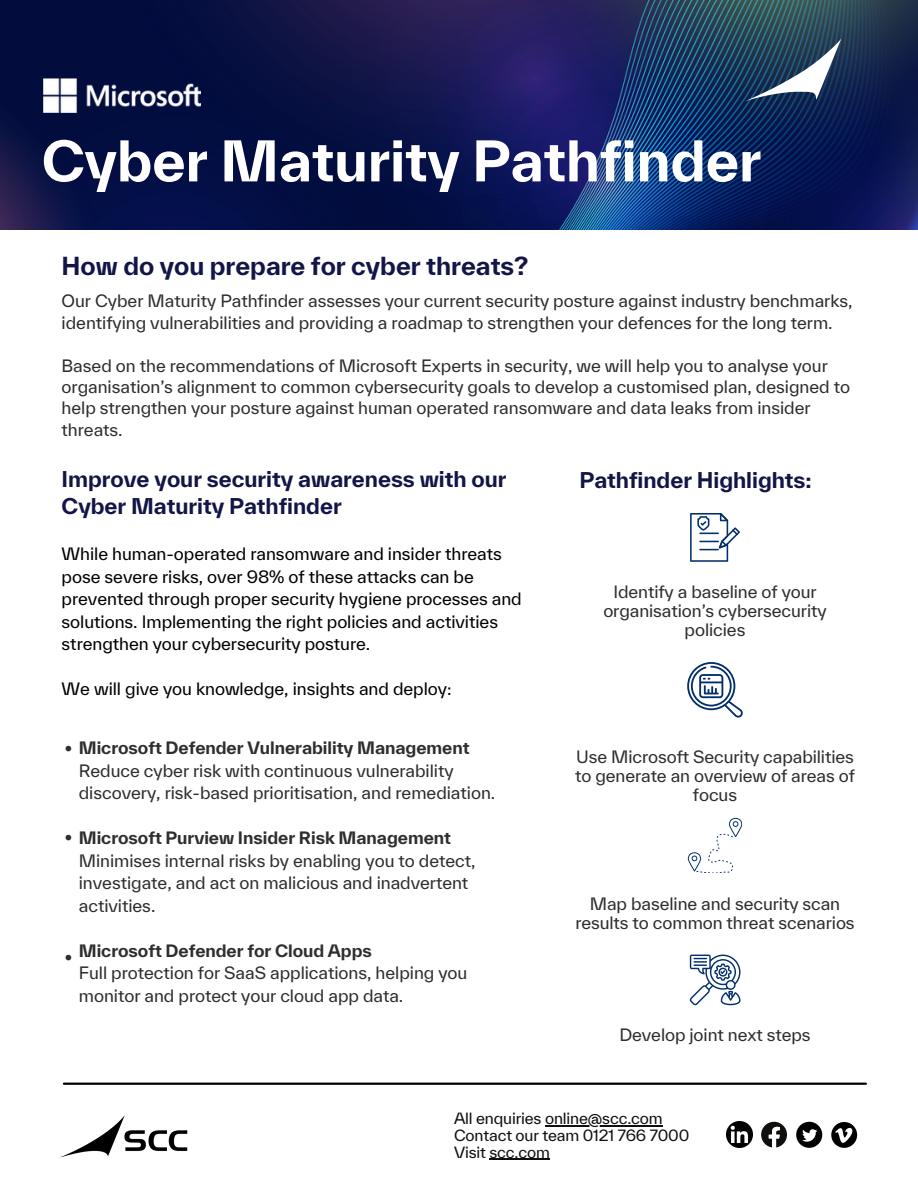
<style>
.page{position:relative;width:918px;height:1188px;background:#fff}
.page>*{position:absolute;margin:0;border:0;box-sizing:border-box;transform-origin:0 0}
.t1{font:700 54px "TWK Everett";letter-spacing:-.005em;color:#fff}
.t2{font:700 24px "TWK Everett";color:#131547}
.t3{font:22.5px "TWK Everett";color:#2e2e2e}
.t4{font:700 21px/27px "TWK Everett";color:#131547}
.t5{font:16.5px/19.2px "TWK Everett";letter-spacing:-.005em;color:#2e2e2e}
.t6{font:16.5px/22.5px "TWK Everett";letter-spacing:-.005em;color:#000}
.t7{font:700 16.5px "TWK Everett";letter-spacing:-.005em;color:#2e2e2e}
.t8{font:15px/16.8px "TWK Everett";letter-spacing:-.01em;color:#0f0f0f}
</style>
<div class="page">
<img style="left:0;top:0;width:918px;height:230px">
<img style="left:60px;top:1115px;width:128px;height:43px">
<hr style="left:64px;top:1083px;width:802px;height:2px;background:#000">
<svg style="left:761px;top:1122px;width:26px;height:26px"></svg>
<svg style="left:796px;top:1122px;width:26px;height:26px"></svg>
<svg style="left:831px;top:1122px;width:26px;height:26px"></svg>
<img style="left:727px;top:1122px;width:25px;height:26px">
<svg style="left:745px;top:38px;width:96px;height:63px"></svg>
<img style="left:44px;top:79px;width:156px;height:33px">
<svg style="left:690px;top:955px;width:50px;height:50px"></svg>
<svg style="left:688px;top:818px;width:54px;height:55px"></svg>
<svg style="left:687px;top:662px;width:56px;height:56px"></svg>
<svg style="left:690px;top:513px;width:50px;height:48px"></svg>
<hr style="left:545px;top:1125px;width:118px;height:1px;background:#0f0f0f">
<hr style="left:489px;top:1159px;width:61px;height:1px;background:#0f0f0f">
<p class="t1" style="left:42px;top:127px;width:721px">Cyber Maturity Pathfinder</p>
<p class="t2" style="left:62px;top:251px;width:468px">How do you prepare for cyber threats?</p>
<p class="t5" style="left:62px;top:290px;width:792px;line-height:21.3px">Our Cyber Maturity Pathfinder assesses your current security posture against industry benchmarks, identifying vulnerabilities and providing a roadmap to strengthen your defences for the long term.</p>
<p class="t5" style="left:62px;top:354px;width:790px;line-height:21.3px">Based on the recommendations of Microsoft Experts in security, we will help you to analyse your organisation’s alignment to common cybersecurity goals to develop a customised plan, designed to help strengthen your posture against human operated ransomware and data leaks from insider threats.</p>
<p class="t4" style="left:62px;top:465px;width:446px">Improve your security awareness with our<br>Cyber Maturity Pathfinder</p>
<p class="t4" style="left:579px;top:466px;width:234px">Pathfinder Highlights:</p>
<p class="t6" style="left:62px;top:542px;width:462px">While human-operated ransomware and insider threats pose severe risks, over 98% of these attacks can be prevented through proper security hygiene processes and solutions. Implementing the right policies and activities strengthen your cybersecurity posture.</p>
<p class="t6" style="left:62px;top:677px;width:391px">We will give you knowledge, insights and deploy:</p>
<p class="t3" style="left:64px;top:732px;width:11px">•</p>
<p class="t3" style="left:64px;top:822px;width:11px">•</p>
<p class="t3" style="left:64px;top:942px;width:11px">•</p>
<p class="t7" style="left:79px;top:738px;width:392px">Microsoft Defender Vulnerability Management</p>
<p class="t5" style="left:79px;top:759px;width:418px;line-height:22.5px">Reduce cyber risk with continuous vulnerability discovery, risk-based prioritisation, and remediation.</p>
<p class="t7" style="left:79px;top:828px;width:374px">Microsoft Purview Insider Risk Management</p>
<p class="t5" style="left:79px;top:849px;width:398px;line-height:22.5px">Minimises internal risks by enabling you to detect, investigate, and act on malicious and inadvertent activities.</p>
<p class="t7" style="left:79px;top:940px;width:295px">Microsoft Defender for Cloud Apps</p>
<p class="t5" style="left:79px;top:962px;width:390px;line-height:22.5px">Full protection for SaaS applications, helping you monitor and protect your cloud app data.</p>
<h3 class="t5" style="left:603px;top:582px;width:225px;text-align:center">Identify a baseline of your organisation’s cybersecurity policies</h3>
<p class="t5" style="left:575px;top:746px;width:281px;text-align:center">Use Microsoft Security capabilities to generate an overview of areas of focus</p>
<p class="t5" style="left:575px;top:893px;width:281px;text-align:center">Map baseline and security scan results to common threat scenarios</p>
<h2 class="t5" style="left:619px;top:1025px;width:193px">Develop joint next steps</h2>
<p class="t8" style="left:454px;top:1109px;width:210px">All enquiries online@scc.com</p>
<h3 class="t8" style="left:454px;top:1126px;width:237px">Contact our team 0121 766 7000<br>Visit scc.com</h3>
</div>
